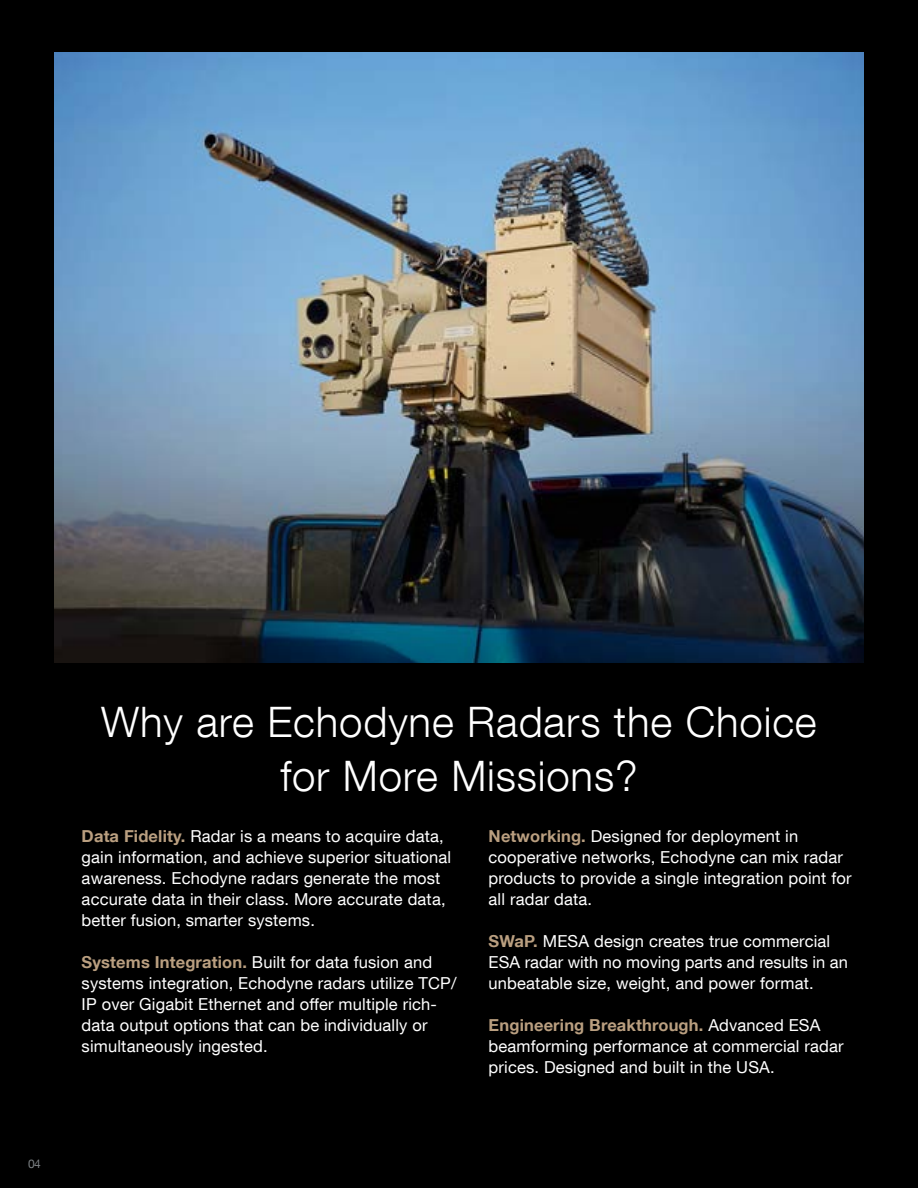
<style>
.page{position:relative;width:918px;height:1188px;background:#000}
.page>*{position:absolute;margin:0;border:0;box-sizing:border-box;transform-origin:0 0}
.t1{font:300 42px/54px "Helvetica Neue LT Com";letter-spacing:.02em;color:#fff;text-align:center}
.t2{font:16.5px/21px "Helvetica Neue LT Com";letter-spacing:.01em;color:#fff}
.t3{font:12px "Helvetica Neue LT Com";color:#7c8184}
.s1{font-weight:700;color:#ba9f80}
</style>
<div class="page">
<img style="left:54px;top:52px;width:810px;height:611px">
<p class="t3" style="left:28px;top:1156px;width:14px">04</p>
<h1 class="t1" style="left:101px;top:694px;width:717px">Why are Echodyne Radars the Choice for More Missions?</h1>
<p class="t2" style="left:82px;top:825px;width:371px"><span class="s1">Data Fidelity.</span> Radar is a means to acquire data, gain information, and achieve superior situational awareness. Echodyne radars generate the most accurate data in their class. More accurate data, better fusion, smarter systems.</p>
<p class="t2" style="left:82px;top:951px;width:376px"><span class="s1">Systems Integration.</span> Built for data fusion and systems integration, Echodyne radars utilize TCP/ IP over Gigabit Ethernet and offer multiple rich&shy;data output options that can be individually or simultaneously ingested.</p>
<p class="t2" style="left:489px;top:825px;width:364px"><span class="s1">Networking.</span> Designed for deployment in cooperative networks, Echodyne can mix radar products to provide a single integration point for all radar data.</p>
<p class="t2" style="left:489px;top:930px;width:361px"><span class="s1">SWaP.</span> MESA design creates true commercial<br>ESA radar with no moving parts and results in an unbeatable size, weight, and power format.</p>
<p class="t2" style="left:489px;top:1014px;width:357px"><span class="s1">Engineering Breakthrough.</span> Advanced ESA beamforming performance at commercial radar prices. Designed and built in the USA.</p>
</div>
